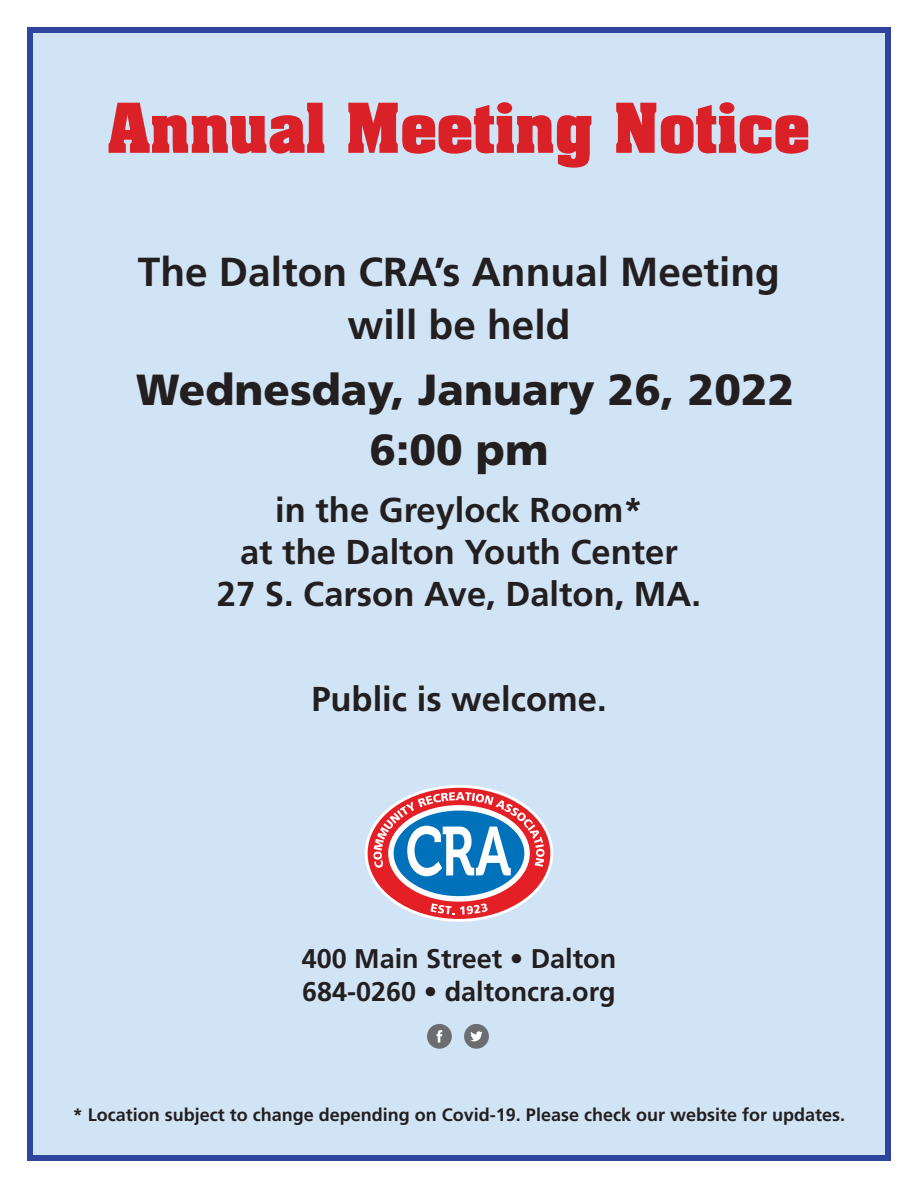
<style>
.page{position:relative;width:918px;height:1188px;background:#fff}
.page>*{position:absolute;margin:0;border:0;box-sizing:border-box;transform-origin:0 0}
.t1{font:700 58.5px "Aachen";color:#db2128}
.t2{font:900 43.5px/60px "Frutiger";color:#231f20;text-align:center}
.t3{font:700 40.5px/52.5px "Frutiger";color:#231f20;text-align:center}
.t4{font:700 34.5px/42px "Frutiger";color:#231f20;text-align:center}
.t5{font:700 27px/33px "Frutiger";color:#231f20}
.t6{font:700 18px "Frutiger";color:#231f20}
</style>
<div class="page">
<div style="left:33px;top:33px;width:852px;height:1122px;background:#d1e4f5"></div>
<div style="left:27px;top:27px;width:864px;height:1134px;border:6px solid #2f449c"></div>
<svg style="left:366px;top:786px;width:186px;height:134px;background:#e84247"></svg>
<div style="left:365px;top:785px;width:188px;height:137px;border:3px solid #fff;border-radius:50%"></div>
<svg style="left:391px;top:808px;width:136px;height:91px;background:#2486c5"></svg>
<div style="left:388px;top:805px;width:142px;height:97px;border:5px solid #fff;border-radius:50%"></div>
<svg style="left:373px;top:792px;width:172px;height:84px;background:#9f97b3"></svg>
<svg style="left:430px;top:903px;width:24px;height:12px"></svg>
<svg style="left:460px;top:903px;width:28px;height:12px"></svg>
<div style="left:427px;top:1024px;width:25px;height:25px;background:#6c6d70;border-radius:50%"></div>
<svg style="left:437px;top:1030px;width:5px;height:13px"></svg>
<div style="left:464px;top:1024px;width:25px;height:25px;background:#6c6d70;border-radius:50%"></div>
<svg style="left:470px;top:1031px;width:13px;height:10px"></svg>
<h1 class="t1" style="left:108px;top:98px;width:703px">Annual Meeting Notice</h1>
<p class="t3" style="left:138px;top:249px;width:644px">The Dalton CRA’s Annual Meeting will be held</p>
<p class="t2" style="left:136px;top:363px;width:660px">Wednesday, January 26, 2022<br>6:00 pm</p>
<p class="t4" style="left:217px;top:492px;width:486px">in the Greylock Room*<br>at the Dalton Youth Center<br>27 S. Carson Ave, Dalton, MA.</p>
<p class="t4" style="left:311px;top:681px;width:297px">Public is welcome.</p>
<p class="t5" style="left:302px;top:944px;width:316px">400 Main Street • Dalton<br>684-0260 • daltoncra.org</p>
<p class="t6" style="left:73px;top:1108px;width:774px">* Location subject to change depending on Covid-19. Please check our website for updates.</p>
</div>
